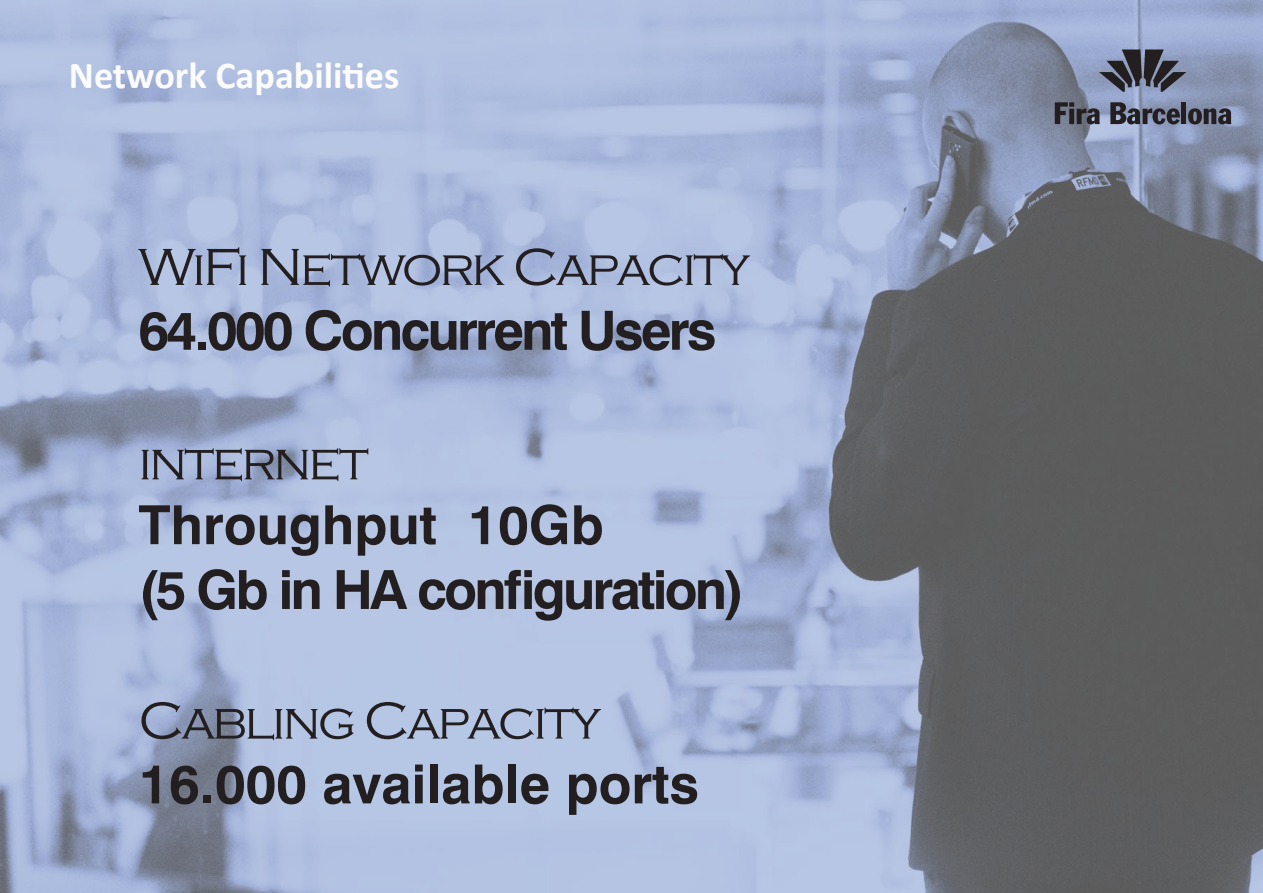
<style>
.page{position:relative;width:1263px;height:893px;background:#fff}
.page>*{position:absolute;margin:0;border:0;box-sizing:border-box;transform-origin:0 0}
.t1{font:700 54px/64.8px "Swiss 721 BT";letter-spacing:-.05em;color:#231f20}
.t2{font:300 54px "Copperplate Gothic";letter-spacing:-.05em;color:#231f20}
.t3{font:700 54px "Swiss 721 BT";color:#231f20}
.t4{font:700 38.25px "Calibri";color:#fcfcfc}
</style>
<div class="page">
<img style="left:0;top:1px;width:1263px;height:892px">
<svg style="left:1099px;top:49px;width:87px;height:43px;background:#5c6174"></svg>
<svg style="left:1055px;top:102px;width:45px;height:22px"></svg>
<svg style="left:1110px;top:102px;width:70px;height:22px;background:#575b6b"></svg>
<div style="left:1181px;top:102px;width:5px;height:22px;background:#231f20"></div>
<svg style="left:1188px;top:108px;width:43px;height:16px"></svg>
<p class="t4" style="left:69px;top:51px;width:332px">Network Capabilities</p>
<p class="t2" style="left:138px;top:238px;width:613px">WiFi Network Capacity</p>
<p class="t1" style="left:138px;top:298px;width:579px">64.000 Concurrent Users</p>
<p class="t2" style="left:138px;top:432px;width:232px">internet</p>
<p class="t1" style="left:138px;top:492px;width:607px">Throughput 10Gb<br>(5 Gb in HA configuration)</p>
<p class="t2" style="left:138px;top:691px;width:464px">Cabling Capacity</p>
<p class="t3" style="left:138px;top:751px;width:562px">16.000 available ports</p>
</div>
